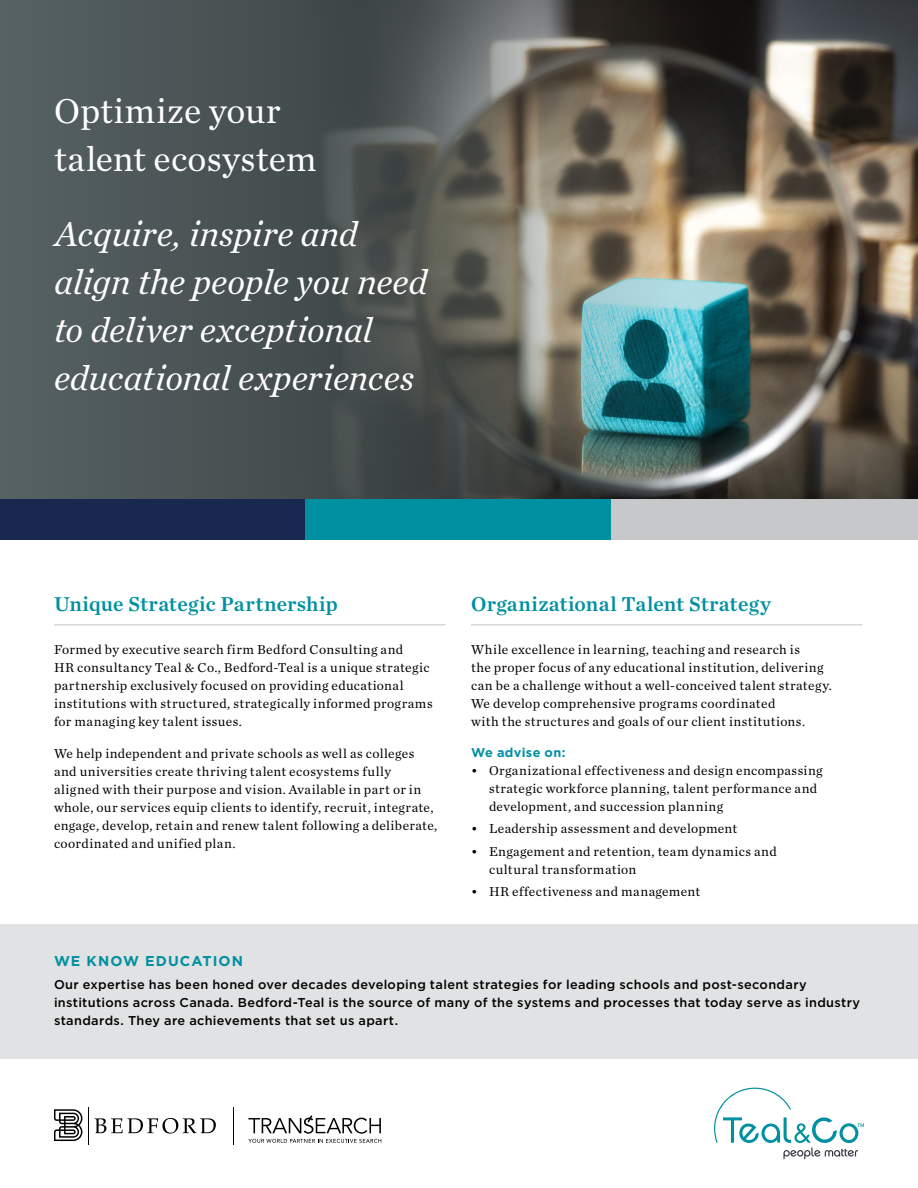
<style>
.page{position:relative;width:918px;height:1188px;background:#fff}
.page>*{position:absolute;margin:0;border:0;box-sizing:border-box;transform-origin:0 0}
.t1{font:italic 36px/48px "Chronicle Text G1";color:#fff}
.t2{font:36px/48px "Chronicle Text G1";letter-spacing:.005em;color:#fff}
.t3{font:21px "Chronicle Text G1 Semi";letter-spacing:.01em;color:#0090a1}
.t4{font:700 14.25px "Gotham";letter-spacing:.075em;color:#0090a1}
.t5{font:13.5px/18px "Chronicle Text G1";letter-spacing:.03em;color:#000}
.t6{font:500 12.75px/18px "Gotham";letter-spacing:.025em;color:#000}
.t7{font:700 12.75px "Gotham";letter-spacing:.025em;color:#0090a1}
</style>
<div class="page">
<img style="left:671px;top:0;width:247px;height:500px">
<svg style="left:0;top:0;width:671px;height:500px;background:#565d5b"></svg>
<div style="left:0;top:500px;width:306px;height:40px;background:#182851"></div>
<div style="left:306px;top:500px;width:306px;height:40px;background:#0090a1"></div>
<div style="left:612px;top:500px;width:306px;height:40px;background:#c7c8ca"></div>
<div style="left:0;top:924px;width:918px;height:135px;background:#e1e2e3"></div>
<hr style="left:54px;top:624px;width:392px;height:1px;background:#c7c8ca">
<hr style="left:471px;top:624px;width:392px;height:1px;background:#c7c8ca">
<hr style="left:88px;top:1107px;width:1px;height:38px;background:#000">
<svg style="left:95px;top:1118px;width:121px;height:16px"></svg>
<svg style="left:54px;top:1109px;width:28px;height:32px"></svg>
<svg style="left:248px;top:1115px;width:133px;height:28px"></svg>
<hr style="left:233px;top:1107px;width:1px;height:38px;background:#000">
<svg style="left:714px;top:1088px;width:150px;height:71px"></svg>
<h1 class="t2" style="left:54px;top:86px;width:264px">Optimize your talent ecosystem</h1>
<h1 class="t1" style="left:54px;top:209px;width:375px">Acquire, inspire and align the people you need to deliver exceptional educational experiences</h1>
<h2 class="t3" style="left:54px;top:591px;width:285px">Unique Strategic Partnership</h2>
<h2 class="t3" style="left:471px;top:591px;width:302px">Organizational Talent Strategy</h2>
<p class="t5" style="left:54px;top:641px;width:380px">Formed by executive search firm Bedford Consulting and<br>HR consultancy Teal &amp; Co., Bedford-Teal is a unique strategic partnership exclusively focused on providing educational institutions with structured, strategically informed programs for managing key talent issues.</p>
<p class="t5" style="left:54px;top:744px;width:385px">We help independent and private schools as well as colleges and universities create thriving talent ecosystems fully aligned with their purpose and vision. Available in part or in whole, our services equip clients to identify, recruit, integrate, engage, develop, retain and renew talent following a deliberate, coordinated and unified plan.</p>
<p class="t5" style="left:471px;top:641px;width:362px">While excellence in learning, teaching and research is<br>the proper focus of any educational institution, delivering can be a challenge without a well-conceived talent strategy.<br>We develop comprehensive programs coordinated<br>with the structures and goals of our client institutions.</p>
<p class="t7" style="left:471px;top:744px;width:96px">We advise on:</p>
<p class="t5" style="left:489px;top:761px;width:335px;text-indent:-18px">• Organizational effectiveness and design encompassing strategic workforce planning, talent performance and development, and succession planning</p>
<p class="t5" style="left:471px;top:819px;width:268px">• Leadership assessment and development</p>
<p class="t5" style="left:489px;top:842px;width:289px;text-indent:-18px">• Engagement and retention, team dynamics and cultural transformation</p>
<p class="t5" style="left:471px;top:882px;width:231px">• HR effectiveness and management</p>
<p class="t4" style="left:54px;top:952px;width:190px">WE KNOW EDUCATION</p>
<p class="t6" style="left:54px;top:975px;width:808px">Our expertise has been honed over decades developing talent strategies for leading schools and post-secondary institutions across Canada. Bedford-Teal is the source of many of the systems and processes that today serve as industry standards. They are achievements that set us apart.</p>
</div>
